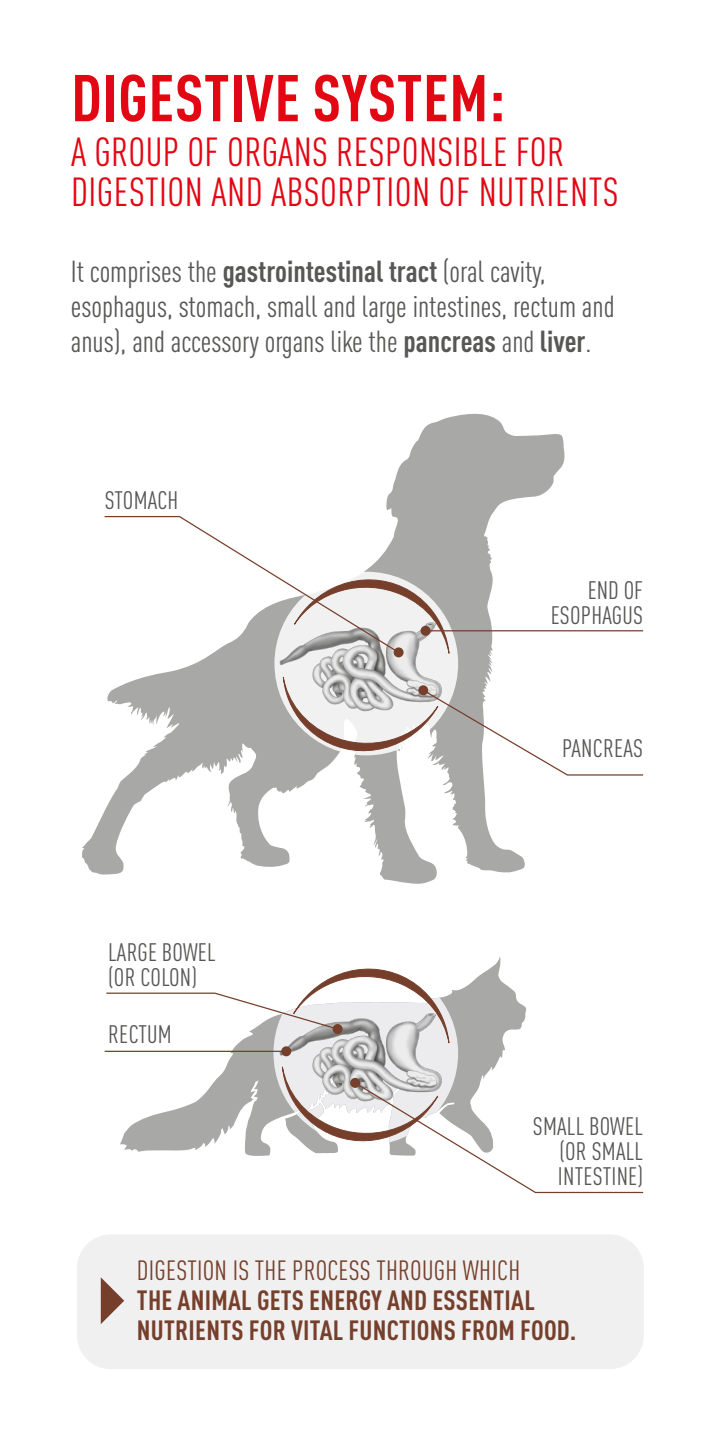
<style>
.page{position:relative;width:720px;height:1440px;background:#fff}
.page>*{position:absolute;margin:0;border:0;box-sizing:border-box;transform-origin:0 0}
.t1{font:700 condensed 65px "DIN Pro";letter-spacing:.01em;color:#e30613}
.t2{font:condensed 40px/40px "DIN Pro";letter-spacing:.01em;color:#e30613}
.t3{font:condensed 30px/35px "DIN Pro";color:#575756}
.t4{font:700 condensed 27.5px/30px "DIN Pro";letter-spacing:.01em;color:#763f2b}
.t5{font:condensed 27.5px "DIN Pro";letter-spacing:.01em;color:#763f2b}
.t6{font:condensed 25px/25px "DIN Pro";letter-spacing:.01em;color:#575756}
.s1{font-weight:700}
</style>
<div class="page">
<svg style="left:82px;top:413px;width:483px;height:471px"></svg>
<div style="left:77px;top:1234px;width:567px;height:135px;background:#f0f0f0;border-radius:34px"></div>
<svg style="left:101px;top:1277px;width:23px;height:47px"></svg>
<svg style="left:105px;top:960px;width:539px;height:234px"></svg>
<div style="left:333px;top:1024px;width:10px;height:10px;background:#763f2b;border-radius:50%"></div>
<svg style="left:103px;top:515px;width:541px;height:261px"></svg>
<div style="left:394px;top:647px;width:10px;height:10px;background:#763f2b;border-radius:50%"></div>
<hr style="left:105px;top:1051px;width:181px;height:1px;background:#763f2b">
<div style="left:281px;top:1046px;width:10px;height:10px;background:#763f2b;border-radius:50%"></div>
<hr style="left:426px;top:630px;width:217px;height:1px;background:#763f2b">
<div style="left:421px;top:626px;width:10px;height:10px;background:#763f2b;border-radius:50%"></div>
<h1 class="t1" style="left:71px;top:50px;width:436px">DIGESTIVE SYSTEM:</h1>
<h2 class="t2" style="left:71px;top:130px;width:549px">A GROUP OF ORGANS RESPONSIBLE FOR<br>DIGESTION AND ABSORPTION OF NUTRIENTS</h2>
<p class="t3" style="left:71px;top:252px;width:545px">It comprises the <span class="s1">gastrointestinal tract</span> (oral cavity, esophagus, stomach, small and large intestines, rectum and anus), and accessory organs like the <span class="s1">pancreas</span> and <span class="s1">liver</span>.</p>
<p class="t6" style="left:105px;top:486px;width:75px">STOMACH</p>
<p class="t6" style="left:108px;top:938px;width:109px">LARGE BOWEL (OR COLON)</p>
<p class="t6" style="left:108px;top:1020px;width:65px">RECTUM</p>
<p class="t6" style="left:551px;top:576px;width:94px;text-align:right">END OF<br>ESOPHAGUS</p>
<p class="t6" style="left:562px;top:734px;width:82px">PANCREAS</p>
<p class="t6" style="left:558px;top:1112px;width:87px;text-align:justify;text-indent:-25px">SMALL BOWEL (OR SMALL INTESTINE)</p>
<p class="t5" style="left:137px;top:1252px;width:385px">DIGESTION IS THE PROCESS THROUGH WHICH</p>
<p class="t4" style="left:137px;top:1284px;width:441px">THE ANIMAL GETS ENERGY AND ESSENTIAL<br>NUTRIENTS FOR VITAL FUNCTIONS FROM FOOD.</p>
</div>
